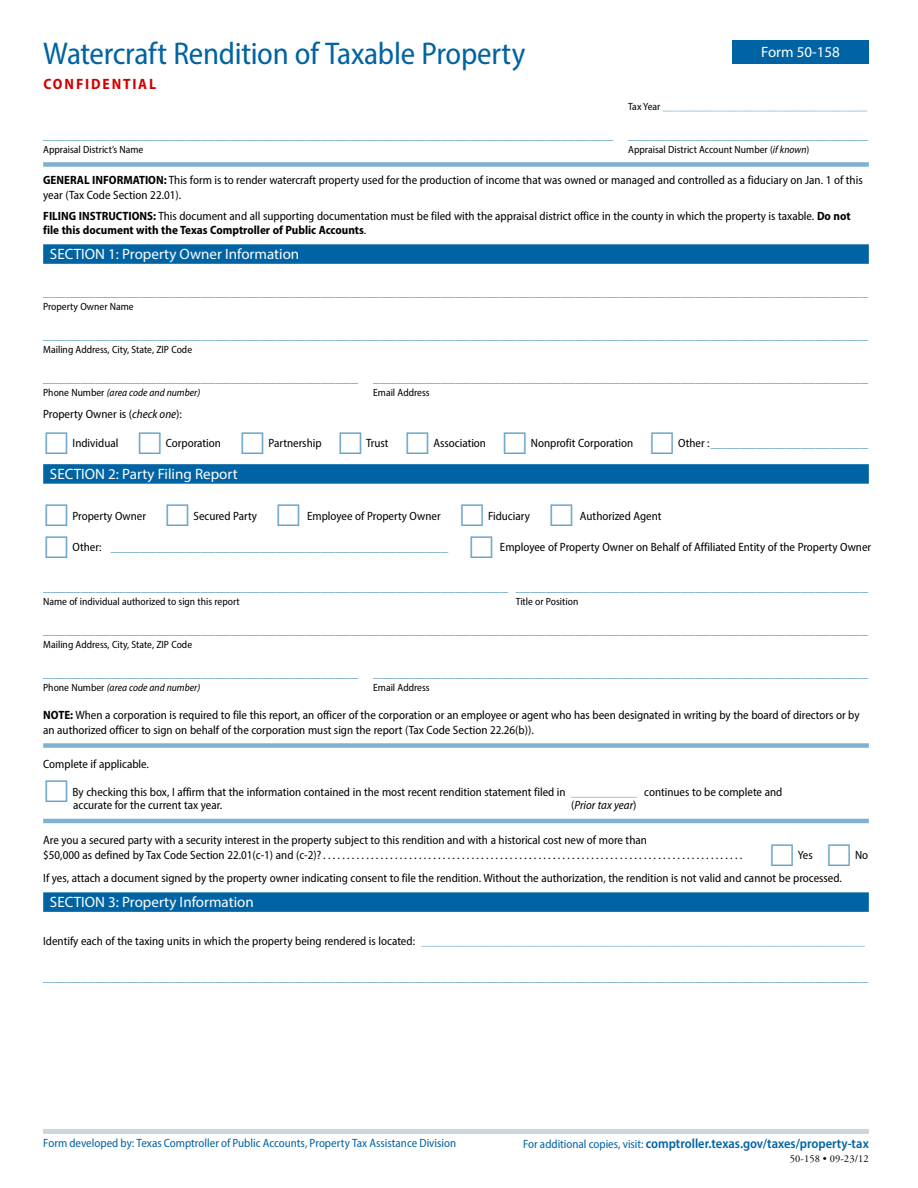
<style>
.page{position:relative;width:918px;height:1188px;background:#fff}
.page>*{position:absolute;margin:0;border:0;box-sizing:border-box;transform-origin:0 0}
.t1{font:semi-condensed 31.5px "Myriad Pro";letter-spacing:-.01em;color:#0063a3}
.t2{font:semi-condensed 15px "Myriad Pro";color:#66a2c8}
.t3{font:15px "Myriad Pro";color:#fff}
.t4{font:700 semi-condensed 15px "Myriad Pro";letter-spacing:.12em;color:#d30000}
.t5{font:600 semi-condensed 13.5px "Myriad Pro";color:#0063a3}
.t6{font:semi-condensed 12px/14.4px "Myriad Pro";color:#000}
.t7{font:semi-condensed 12px "Myriad Pro";color:#66a2c8}
.t8{font:semi-condensed 12px "Myriad Pro";color:#0063a3}
.t9{font:italic semi-condensed 12px "Myriad Pro";color:#000}
.t10{font:semi-condensed 10.5px "Myriad Pro";color:#000}
.t11{font:italic semi-condensed 10.5px "Myriad Pro";color:#000}
.t12{font:semi-condensed 10.5px "Myriad Pro";color:#66a2c8}
.t13{font:10.5px "Adobe Garamond Pro";letter-spacing:.01em;color:#000}
.s1{color:#000}
.s2{font-style:italic}
.s3{font-weight:700}
.s4{font-style:normal}
.s5{font-size:12px;color:#000}
.s6{color:#66a2c8}
.s7{font-weight:400;font-size:12px}
</style>
<div class="page">
<hr style="left:43px;top:1129px;width:826px;height:4px;background:#d0d5d9">
<hr style="left:43px;top:819px;width:826px;height:4px;background:#80b1d1">
<div style="left:43px;top:743px;width:826px;height:5px;background:#80b1d1"></div>
<div style="left:43px;top:162px;width:826px;height:5px;background:#80b1d1"></div>
<div style="left:732px;top:40px;width:137px;height:24px;background:#0063a3"></div>
<div style="left:43px;top:244px;width:826px;height:20px;background:#0063a3"></div>
<div style="left:43px;top:464px;width:826px;height:20px;background:#0063a3"></div>
<div style="left:43px;top:892px;width:826px;height:20px;background:#0063a3"></div>
<h1 class="t1" style="left:43px;top:34px;width:484px">Watercraft Rendition of Taxable Property</h1>
<p class="t3" style="left:761px;top:43px;width:80px">Form 50-158</p>
<h5 class="t4" style="left:43px;top:74px;width:114px">CONFIDENTIAL</h5>
<p class="t12" style="left:628px;top:100px;width:241px"><span class="s1">Tax Year</span> _______________________________________</p>
<p class="t10" style="left:43px;top:143px;width:102px">Appraisal District’s Name</p>
<p class="t10" style="left:628px;top:143px;width:183px">Appraisal District Account Number (<span class="s2">if known</span>)</p>
<p class="t6" style="left:43px;top:173px;width:821px"><span class="s3">GENERAL INFORMATION:</span> This form is to render watercraft property used for the production of income that was owned or managed and controlled as a fiduciary on Jan. 1 of this year (Tax Code Section 22.01).</p>
<p class="t6" style="left:43px;top:209px;width:809px"><span class="s3">FILING INSTRUCTIONS:</span> This document and all supporting documentation must be filed with the appraisal district office in the county in which the property is taxable. <span class="s3">Do not file this document with the Texas Comptroller of Public Accounts</span>.</p>
<p class="t3" style="left:50px;top:245px;width:251px">SECTION 1: Property Owner Information</p>
<p class="t2" style="left:43px;top:125px;width:826px">____________________________________________________________________________ ________________________________</p>
<p class="t2" style="left:43px;top:282px;width:826px">______________________________________________________________________________________________________________</p>
<p class="t10" style="left:43px;top:300px;width:92px">Property Owner Name</p>
<p class="t10" style="left:43px;top:343px;width:150px">Mailing Address, City, State, ZIP Code</p>
<p class="t11" style="left:43px;top:386px;width:159px"><span class="s4">Phone Number</span> (area code and number)</p>
<p class="t10" style="left:373px;top:386px;width:58px">Email Address</p>
<p class="t6" style="left:43px;top:407px;width:140px">Property Owner is (<span class="s2">check one</span>):</p>
<p class="t6" style="left:73px;top:436px;width:47px">Individual</p>
<p class="t6" style="left:166px;top:436px;width:57px">Corporation</p>
<p class="t6" style="left:268px;top:436px;width:55px">Partnership</p>
<p class="t6" style="left:366px;top:436px;width:24px">Trust</p>
<p class="t6" style="left:434px;top:436px;width:54px">Association</p>
<p class="t6" style="left:531px;top:436px;width:104px">Nonprofit Corporation</p>
<p class="t2" style="left:678px;top:433px;width:192px"><span class="s5">Other :</span>_____________________</p>
<p class="t3" style="left:50px;top:465px;width:189px">SECTION 2: Party Filing Report</p>
<p class="t6" style="left:73px;top:508px;width:75px">Property Owner</p>
<p class="t6" style="left:193px;top:508px;width:65px">Secured Party</p>
<p class="t6" style="left:307px;top:508px;width:135px">Employee of Property Owner</p>
<p class="t6" style="left:488px;top:508px;width:43px">Fiduciary</p>
<p class="t6" style="left:580px;top:508px;width:83px">Authorized Agent</p>
<p class="t2" style="left:73px;top:537px;width:377px"><span class="s5">Other:</span> _____________________________________________</p>
<p class="t6" style="left:500px;top:540px;width:373px">Employee of Property Owner on Behalf of Affiliated Entity of the Property Owner</p>
<p class="t2" style="left:43px;top:325px;width:826px">______________________________________________________________________________________________________________</p>
<p class="t2" style="left:43px;top:368px;width:826px">__________________________________________ __________________________________________________________________</p>
<p class="t2" style="left:43px;top:577px;width:826px">______________________________________________________________ _______________________________________________</p>
<p class="t10" style="left:43px;top:595px;width:198px">Name of individual authorized to sign this report</p>
<p class="t10" style="left:516px;top:595px;width:64px">Title or Position</p>
<p class="t10" style="left:43px;top:638px;width:150px">Mailing Address, City, State, ZIP Code</p>
<p class="t11" style="left:43px;top:681px;width:159px"><span class="s4">Phone Number</span> (area code and number)</p>
<p class="t10" style="left:373px;top:681px;width:58px">Email Address</p>
<p class="t6" style="left:43px;top:708px;width:818px"><span class="s3">NOTE:</span> When a corporation is required to file this report, an officer of the corporation or an employee or agent who has been designated in writing by the board of directors or by an authorized officer to sign on behalf of the corporation must sign the report (Tax Code Section 22.26(b)).</p>
<p class="t6" style="left:43px;top:757px;width:107px">Complete if applicable.</p>
<p class="t6" style="left:73px;top:785px;width:711px;line-height:13.5px">By checking this box, I affirm that the information contained in the most recent rendition statement filed in <span class="s6">___________</span> continues to be complete and accurate for the current tax year.</p>
<p class="t2" style="left:43px;top:620px;width:826px">______________________________________________________________________________________________________________</p>
<p class="t2" style="left:43px;top:663px;width:826px">__________________________________________ __________________________________________________________________</p>
<p class="t9" style="left:571px;top:798px;width:67px"><span class="s4">(</span>Prior tax year<span class="s4">)</span></p>
<p class="t6" style="left:43px;top:833px;width:701px">Are you a secured party with a security interest in the property subject to this rendition and with a historical cost new of more than<br>$50,000 as defined by Tax Code Section 22.01(c-1) and (c-2)?........................................................................................</p>
<p class="t6" style="left:798px;top:848px;width:16px">Yes</p>
<p class="t6" style="left:855px;top:848px;width:15px">No</p>
<p class="t6" style="left:43px;top:871px;width:800px">If yes, attach a document signed by the property owner indicating consent to file the rendition. Without the authorization, the rendition is not valid and cannot be processed.</p>
<p class="t3" style="left:50px;top:893px;width:205px">SECTION 3: Property Information</p>
<p class="t7" style="left:43px;top:933px;width:824px"><span class="s1">Identify each of the taxing units in which the property being rendered is located:</span> __________________________________________________________________________</p>
<p class="t2" style="left:43px;top:967px;width:826px">______________________________________________________________________________________________________________</p>
<p class="t8" style="left:43px;top:1136px;width:414px">Form developed by: Texas Comptroller of Public Accounts, Property Tax Assistance Division</p>
<p class="t5" style="left:523px;top:1135px;width:347px"><span class="s7">For additional copies, visit:</span> comptroller.texas.gov/taxes/property-tax</p>
<p class="t13" style="left:790px;top:1152px;width:80px">50-158 • 09-23/12</p>
</div>
